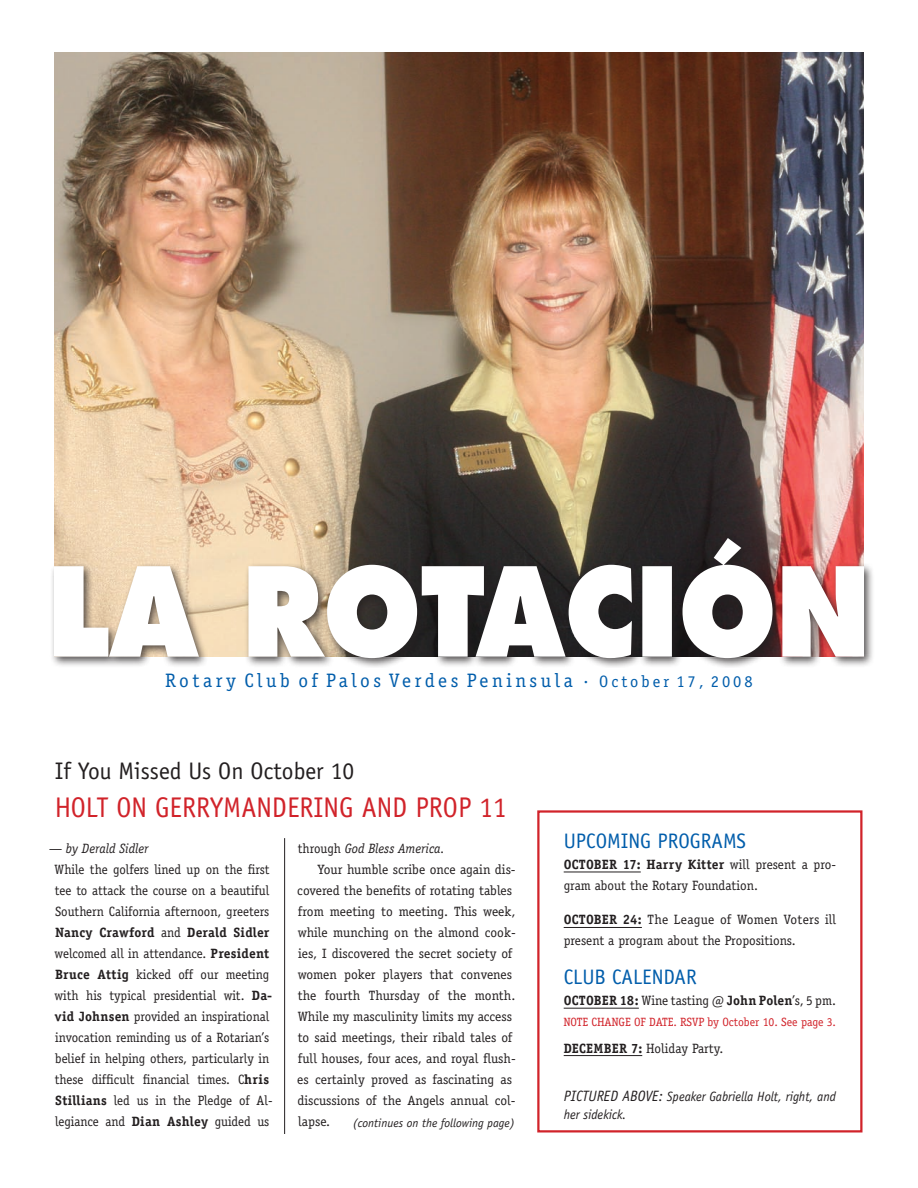
<style>
.page{position:relative;width:918px;height:1188px;background:#fff}
.page>*{position:absolute;margin:0;border:0;box-sizing:border-box;transform-origin:0 0}
.t1{font:28.5px "Officina Sans";color:#d1232a;scale:.95 1}
.t2{font:24px "Officina Sans";color:#231f20}
.t3{font:21px "Officina Sans";color:#015dab}
.t4{font:19.5px "Officina Serif";letter-spacing:.185em;color:#015dab}
.t5{font:13.5px/21px "Officina Serif";color:#231f20}
.t6{font:13.5px/21px "Officina Serif";color:#231f20;scale:.96 1}
.t7{font:italic 13.5px/18px "Officina Sans";color:#231f20;scale:.95 1}
.t8{font:italic 13.5px "Officina Serif";color:#231f20;scale:.96 1}
.t9{font:700 13.5px "Officina Serif";color:#231f20}
.t10{font:12px "Officina Serif";color:#d1232a}
.t11{font:italic 12px "Officina Sans";color:#231f20}
.s1{font-size:16.5px}
.s2{font-weight:700}
.s3{font-style:normal}
.s4{font-size:15px}
</style>
<div class="page">
<img style="left:54px;top:53px;width:810px;height:480px">
<div style="left:49px;top:533px;width:826px;height:135px;background:#231f20;opacity:.75"></div>
<svg style="left:54px;top:538px;width:810px;height:120px"></svg>
<div style="left:537px;top:810px;width:325px;height:322px;border:2px solid #d1232a"></div>
<hr style="left:564px;top:872px;width:77px;height:1px;background:#231f20">
<hr style="left:564px;top:927px;width:78px;height:1px;background:#231f20">
<hr style="left:564px;top:1008px;width:75px;height:1px;background:#231f20">
<hr style="left:564px;top:1055px;width:78px;height:1px;background:#231f20">
<hr style="left:284px;top:838px;width:1px;height:296px;background:#231f20">
<h3 class="t4" style="left:165px;top:669px;width:589px">Rotary Club of Palos Verdes Peninsula · <span class="s1">October 17, 2008</span></h3>
<h2 class="t2" style="left:55px;top:756px;width:301px">IF YOU MISSED US ON OCTOBER 10</h2>
<h1 class="t1" style="left:55px;top:791px;width:122px">HOLT ON GERRYMANDERING</h1>
<h1 class="t1" style="left:362px;top:791px;width:17px">AND</h1>
<h1 class="t1" style="left:415px;top:791px;width:15px">PROP</h1>
<h1 class="t1" style="left:480px;top:791px;width:30px">11</h1>
<p class="t8" style="left:49px;top:841px;width:105px">— by Derald Sidler</p>
<p class="t6" style="left:55px;top:859px;width:229px">While the golfers lined up on the first tee to attack the course on a beautiful Southern California afternoon, greeters <span class="s2">Nancy Crawford</span> and <span class="s2">Derald Sidler </span>welcomed all in attendance. <span class="s2">President Bruce Attig</span> kicked off our meeting with his typical presidential wit. <span class="s2">Da&shy;vid Johnsen</span> provided an inspirational invocation reminding us of a Rotarian’s belief in helping others, particularly in these difficult financial times. C<span class="s2">hris Stillians</span> led us in the Pledge of Al&shy;legiance and <span class="s2">Dian Ashley</span> guided us</p>
<p class="t8" style="left:298px;top:841px;width:154px"><span class="s3">through</span> God Bless America.</p>
<p class="t5" style="left:318px;top:859px;width:200px">Your humble scribe once again dis-</p>
<p class="t5" style="left:297px;top:880px;width:216px">covered the benefits of rotating tables</p>
<p class="t5" style="left:298px;top:901px;width:219px">from meeting to meeting. This week,</p>
<p class="t5" style="left:298px;top:922px;width:220px">while munching on the almond cook-</p>
<p class="t5" style="left:298px;top:943px;width:216px">ies, I discovered the secret society of</p>
<p class="t5" style="left:298px;top:964px;width:216px">women poker players that convenes</p>
<p class="t5" style="left:298px;top:985px;width:219px">the fourth Thursday of the month.</p>
<p class="t5" style="left:298px;top:1006px;width:216px">While my masculinity limits my access</p>
<p class="t5" style="left:298px;top:1027px;width:216px">to said meetings, their ribald tales of</p>
<p class="t5" style="left:298px;top:1048px;width:219px">full houses, four aces, and royal flush-</p>
<p class="t5" style="left:297px;top:1069px;width:216px">es certainly proved as fascinating as</p>
<p class="t5" style="left:297px;top:1090px;width:220px">discussions of the Angels annual col-</p>
<p class="t5" style="left:298px;top:1111px;width:34px">lapse.</p>
<p class="t11" style="left:353px;top:1116px;width:164px">(continues on the following page)</p>
<h3 class="t3" style="left:564px;top:829px;width:184px">UPCOMING PROGRAMS</h3>
<p class="t5" style="left:564px;top:854px;width:274px"><span class="s2">october 17: Harry Kitter</span> will present a pro&shy;gram about the Rotary Foundation.</p>
<p class="t5" style="left:564px;top:909px;width:274px"><span class="s2">october 24:</span> The League of Women Voters ill present a program about the Propositions.</p>
<h3 class="t3" style="left:564px;top:965px;width:135px">CLUB CALENDAR</h3>
<p class="t9" style="left:564px;top:992px;width:9px">OCTOBER</p>
<p class="t5" style="left:620px;top:990px;width:218px"><span class="s2">18:</span> Wine tasting @ <span class="s2">John Polen</span>’s, 5 pm.</p>
<p class="t10" style="left:564px;top:1015px;width:274px">NOTE CHANGE OF DATE. RSVP by October 10. See page 3.</p>
<p class="t9" style="left:564px;top:1040px;width:49px">DECEMBER</p>
<p class="t5" style="left:631px;top:1038px;width:94px"><span class="s2">7:</span> Holiday Party.</p>
<p class="t7" style="left:564px;top:1088px;width:288px"><span class="s4">Pictured above:</span> Speaker Gabriella Holt, right, and her sidekick.</p>
</div>
